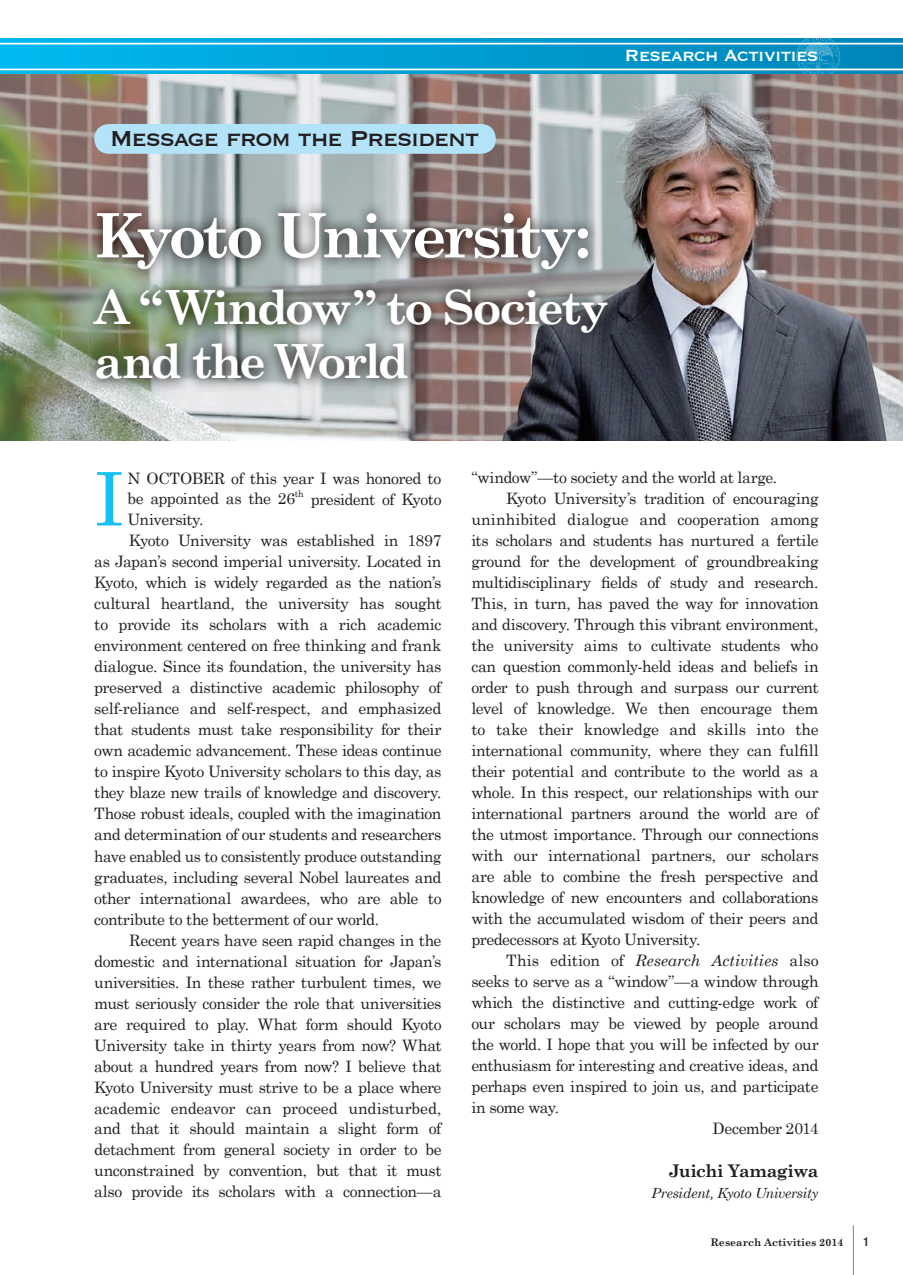
<style>
.page{position:relative;width:903px;height:1275px;background:#fff}
.page>*{position:absolute;margin:0;border:0;box-sizing:border-box;transform-origin:0 0}
.t1{font:73.85px "Century Schoolbook";color:#15c0f2}
.t2{font:700 61.25px "Century Schoolbook";letter-spacing:-.07em;color:#fff}
.t3{font:700 47.25px/54.2px "Century Schoolbook";letter-spacing:-.06em;color:#fff}
.t4{font:28px "Copperplate";letter-spacing:-.055em;color:#231f20}
.t5{font:21px "Copperplate";letter-spacing:-.045em;color:#fff}
.t6{font:700 17.5px "Century Schoolbook";letter-spacing:-.03em;color:#231f20}
.t7{font:15.75px/21px "Century Schoolbook";letter-spacing:-.025em;color:#231f20}
.t8{font:15.75px "Century Schoolbook";letter-spacing:-.005em;color:#231f20}
.t9{font:italic 15.75px "Century Schoolbook";color:#231f20}
.t10{font:italic 14px "Century Schoolbook";letter-spacing:-.025em;color:#231f20}
.t11{font:500 condensed 12.25px "Helvetica Neue LT Pro";color:#231f20}
.t12{font:700 10.5px "Century Schoolbook";color:#231f20}
.t13{font:9.1px "Century Schoolbook";color:#231f20}
.s1{font-style:normal}
</style>
<div class="page">
<div style="left:0;top:39px;width:903px;height:35px;background:linear-gradient(to right,#00b8f0,#0084b8)"></div>
<svg style="left:796px;top:38px;width:44px;height:36px"></svg>
<hr style="left:0;top:69px;width:903px;height:1px;background:#fff">
<hr style="left:0;top:43px;width:903px;height:2px;background:#fff">
<img style="left:0;top:74px;width:903px;height:366px">
<div style="left:94px;top:124px;width:402px;height:30px;background:#b3e3f9;border-radius:15px"></div>
<img style="left:80px;top:199px;width:537px;height:193px">
<hr style="left:853px;top:1225px;width:1px;height:50px;background:#808285">
<h3 class="t5" style="left:624px;top:42px;width:196px">Research Activities</h3>
<h3 class="t4" style="left:110px;top:121px;width:371px">Message from the President</h3>
<h2 class="t2" style="left:94px;top:198px;width:498px">Kyoto University:</h2>
<h3 class="t3" style="left:94px;top:280px;width:516px">A “Window” to Society and the World</h3>
<h1 class="t1" style="left:94px;top:453px;width:32px">I</h1>
<p class="t7" style="left:128px;top:467px;width:315px">N OCTOBER of this year I was honored to be appointed as the 26</p>
<p class="t13" style="left:295px;top:488px;width:11px">th</p>
<p class="t7" style="left:311px;top:488px;width:132px">president of Kyoto</p>
<p class="t7" style="left:128px;top:509px;width:78px">University.</p>
<p class="t7" style="left:129px;top:530px;width:314px">Kyoto University was established in 1897</p>
<p class="t7" style="left:94px;top:551px;width:349px">as Japan’s second imperial university. Located in</p>
<p class="t7" style="left:94px;top:572px;width:349px">Kyoto, which is widely regarded as the nation’s</p>
<p class="t7" style="left:94px;top:593px;width:349px">cultural heartland, the university has sought</p>
<p class="t7" style="left:94px;top:614px;width:349px">to provide its scholars with a rich academic</p>
<p class="t7" style="left:94px;top:635px;width:349px">environment centered on free thinking and frank</p>
<p class="t7" style="left:94px;top:656px;width:349px">dialogue. Since its foundation, the university has</p>
<p class="t7" style="left:94px;top:677px;width:349px">preserved a distinctive academic philosophy of</p>
<p class="t7" style="left:94px;top:698px;width:349px">self-reliance and self-respect, and emphasized</p>
<p class="t7" style="left:94px;top:719px;width:349px">that students must take responsibility for their</p>
<p class="t7" style="left:94px;top:740px;width:349px">own academic advancement. These ideas continue</p>
<p class="t7" style="left:94px;top:761px;width:349px">to inspire Kyoto University scholars to this day, as</p>
<p class="t7" style="left:94px;top:782px;width:349px">they blaze new trails of knowledge and discovery.</p>
<p class="t7" style="left:94px;top:803px;width:349px">Those robust ideals, coupled with the imagination</p>
<p class="t7" style="left:94px;top:824px;width:349px">and determination of our students and researchers</p>
<p class="t7" style="left:94px;top:845px;width:349px">have enabled us to consistently produce outstanding</p>
<p class="t7" style="left:94px;top:866px;width:349px">graduates, including several Nobel laureates and</p>
<p class="t7" style="left:94px;top:887px;width:349px">other international awardees, who are able to</p>
<p class="t7" style="left:94px;top:908px;width:286px">contribute to the betterment of our world.</p>
<p class="t7" style="left:129px;top:929px;width:314px">Recent years have seen rapid changes in the</p>
<p class="t7" style="left:94px;top:950px;width:349px">domestic and international situation for Japan’s</p>
<p class="t7" style="left:94px;top:971px;width:349px">universities. In these rather turbulent times, we</p>
<p class="t7" style="left:94px;top:992px;width:349px">must seriously consider the role that universities</p>
<p class="t7" style="left:94px;top:1013px;width:349px">are required to play. What form should Kyoto</p>
<p class="t7" style="left:94px;top:1034px;width:349px">University take in thirty years from now? What</p>
<p class="t7" style="left:94px;top:1055px;width:349px">about a hundred years from now? I believe that</p>
<p class="t7" style="left:94px;top:1076px;width:349px">Kyoto University must strive to be a place where</p>
<p class="t8" style="left:94px;top:1098px;width:349px">academic endeavor can proceed undisturbed,</p>
<p class="t7" style="left:94px;top:1118px;width:349px">and that it should maintain a slight form of</p>
<p class="t7" style="left:94px;top:1139px;width:349px">detachment from general society in order to be</p>
<p class="t7" style="left:94px;top:1160px;width:349px">unconstrained by convention, but that it must</p>
<p class="t7" style="left:94px;top:1181px;width:349px">also provide its scholars with a connection—a</p>
<p class="t7" style="left:471px;top:467px;width:307px">“window”—to society and the world at large.</p>
<p class="t7" style="left:506px;top:488px;width:314px">Kyoto University’s tradition of encouraging</p>
<p class="t8" style="left:471px;top:510px;width:349px">uninhibited dialogue and cooperation among</p>
<p class="t7" style="left:471px;top:530px;width:349px">its scholars and students has nurtured a fertile</p>
<p class="t7" style="left:471px;top:551px;width:349px">ground for the development of groundbreaking</p>
<p class="t7" style="left:471px;top:572px;width:349px">multidisciplinary fields of study and research.</p>
<p class="t7" style="left:471px;top:593px;width:349px">This, in turn, has paved the way for innovation</p>
<p class="t7" style="left:471px;top:614px;width:349px">and discovery. Through this vibrant environment,</p>
<p class="t7" style="left:471px;top:635px;width:349px">the university aims to cultivate students who</p>
<p class="t7" style="left:471px;top:656px;width:349px">can question commonly-held ideas and beliefs in</p>
<p class="t7" style="left:471px;top:677px;width:349px">order to push through and surpass our current</p>
<p class="t7" style="left:471px;top:698px;width:349px">level of knowledge. We then encourage them</p>
<p class="t7" style="left:471px;top:719px;width:349px">to take their knowledge and skills into the</p>
<p class="t7" style="left:471px;top:740px;width:349px">international community, where they can fulfill</p>
<p class="t7" style="left:471px;top:761px;width:349px">their potential and contribute to the world as a</p>
<p class="t7" style="left:471px;top:782px;width:349px">whole. In this respect, our relationships with our</p>
<p class="t7" style="left:471px;top:803px;width:349px">international partners around the world are of</p>
<p class="t7" style="left:471px;top:824px;width:349px">the utmost importance. Through our connections</p>
<p class="t7" style="left:471px;top:845px;width:349px">with our international partners, our scholars</p>
<p class="t7" style="left:471px;top:866px;width:349px">are able to combine the fresh perspective and</p>
<p class="t7" style="left:471px;top:887px;width:349px">knowledge of new encounters and collaborations</p>
<p class="t7" style="left:471px;top:908px;width:349px">with the accumulated wisdom of their peers and</p>
<p class="t7" style="left:471px;top:929px;width:231px">predecessors at Kyoto University.</p>
<p class="t9" style="left:506px;top:951px;width:314px"><span class="s1">This edition of</span> Research Activities <span class="s1">also</span></p>
<p class="t7" style="left:471px;top:971px;width:349px">seeks to serve as a “window”—a window through</p>
<p class="t7" style="left:471px;top:992px;width:349px">which the distinctive and cutting-edge work of</p>
<p class="t7" style="left:471px;top:1013px;width:349px">our scholars may be viewed by people around</p>
<p class="t7" style="left:471px;top:1034px;width:349px">the world. I hope that you will be infected by our</p>
<p class="t7" style="left:471px;top:1055px;width:349px">enthusiasm for interesting and creative ideas, and</p>
<p class="t7" style="left:471px;top:1076px;width:349px">perhaps even inspired to join us, and participate</p>
<p class="t7" style="left:471px;top:1097px;width:89px">in some way.</p>
<p class="t7" style="left:712px;top:1118px;width:108px">December 2014</p>
<p class="t6" style="left:668px;top:1160px;width:152px">Juichi Yamagiwa</p>
<p class="t10" style="left:651px;top:1185px;width:169px">President, Kyoto University</p>
<p class="t12" style="left:710px;top:1235px;width:134px">Research Activities 2014</p>
<p class="t11" style="left:863px;top:1234px;width:7px">1</p>
</div>
